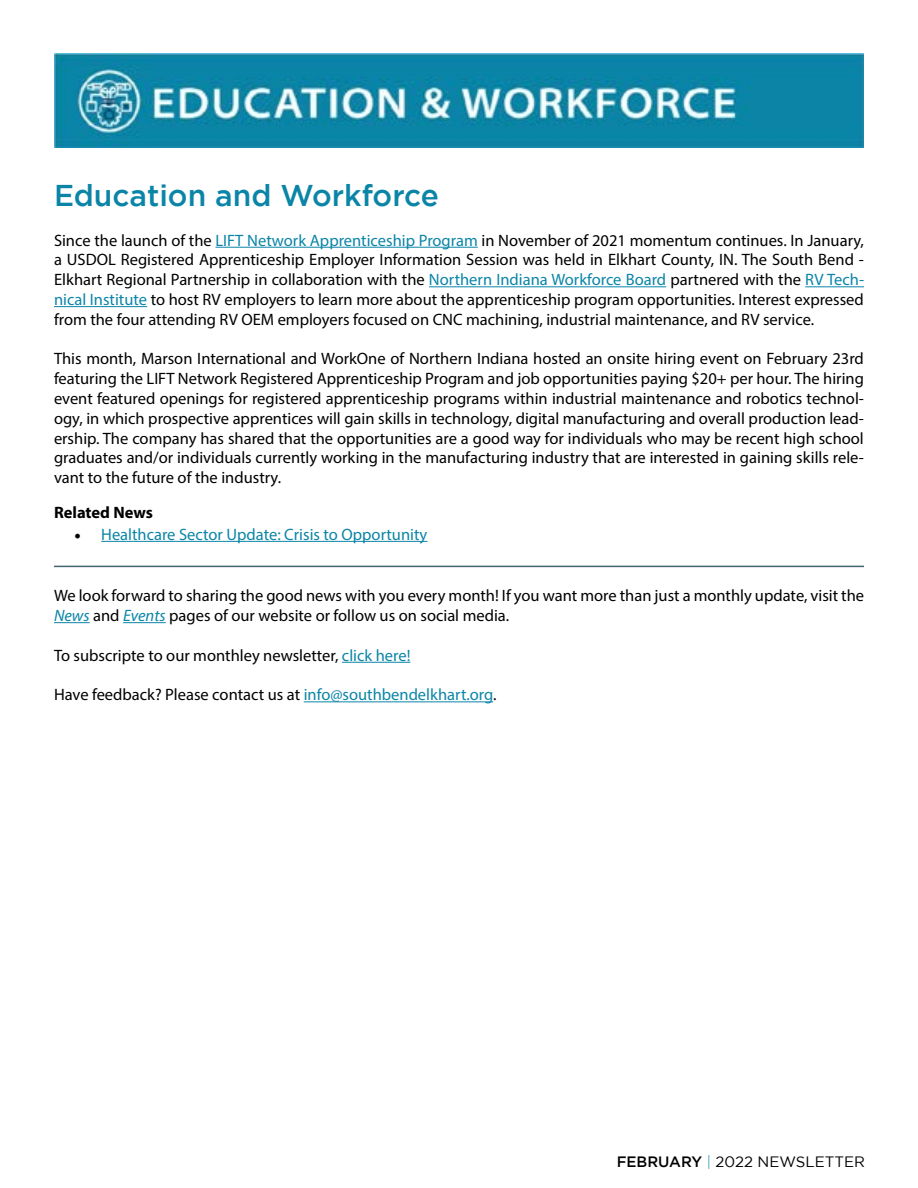
<style>
.page{position:relative;width:918px;height:1188px;background:#fff}
.page>*{position:absolute;margin:0;border:0;box-sizing:border-box;transform-origin:0 0}
.t1{font:500 30px "Gotham";color:#0b85a7}
.t2{font:16.5px/19.8px "Myriad Pro";color:#000;text-align:justify}
.t3{font:16.5px "Myriad Pro";color:#0b85a7}
.t4{font:700 16.5px "Myriad Pro";letter-spacing:-.005em;color:#000}
.t5{font:15px "Gotham";color:#000}
.s1{color:#0b85a7}
.s2{font-family:"Minion Pro";font-size:18px;color:#000}
.s3{font-style:italic;color:#0b85a7}
.s4{font-weight:500}
.s5{font-weight:300;color:#1185a6}
</style>
<div class="page">
<hr style="left:216px;top:247px;width:262px;height:1px;background:#0b85a7">
<hr style="left:429px;top:286px;width:237px;height:1px;background:#0b85a7">
<hr style="left:805px;top:286px;width:59px;height:1px;background:#0b85a7">
<hr style="left:54px;top:306px;width:93px;height:1px;background:#0b85a7">
<hr style="left:101px;top:541px;width:326px;height:1px;background:#0b85a7">
<img style="left:54px;top:54px;width:810px;height:94px">
<hr style="left:54px;top:622px;width:36px;height:1px;background:#0b85a7">
<hr style="left:123px;top:622px;width:43px;height:1px;background:#0b85a7">
<hr style="left:342px;top:662px;width:68px;height:1px;background:#0b85a7">
<hr style="left:304px;top:701px;width:189px;height:1px;background:#0b85a7">
<hr style="left:54px;top:566px;width:810px;height:1px;background:#436570">
<h1 class="t1" style="left:54px;top:178px;width:387px">Education and Workforce</h1>
<p class="t2" style="left:54px;top:230px;width:812px">Since the launch of the <span class="s1">LIFT Network Apprenticeship Program</span> in November of 2021 momentum continues. In January, a USDOL Registered Apprenticeship Employer Information Session was held in Elkhart County, IN. The South Bend - Elkhart Regional Partnership in collaboration with the <span class="s1">Northern Indiana Workforce Board</span> partnered with the <span class="s1">RV Tech&shy;nical Institute</span> to host RV employers to learn more about the apprenticeship program opportunities. Interest expressed from the four attending RV OEM employers focused on CNC machining, industrial maintenance, and RV service.</p>
<p class="t2" style="left:54px;top:349px;width:812px">This month, Marson International and WorkOne of Northern Indiana hosted an onsite hiring event on February 23rd featuring the LIFT Network Registered Apprenticeship Program and job opportunities paying $20+ per hour. The hiring event featured openings for registered apprenticeship programs within industrial maintenance and robotics technol&shy;ogy, in which prospective apprentices will gain skills in technology, digital manufacturing and overall production lead&shy;ership. The company has shared that the opportunities are a good way for individuals who may be recent high school graduates and/or individuals currently working in the manufacturing industry that are interested in gaining skills rele&shy;vant to the future of the industry.</p>
<p class="t4" style="left:54px;top:502px;width:100px">Related News</p>
<p class="t3" style="left:74px;top:524px;width:355px"><span class="s2">•</span> Healthcare Sector Update: Crisis to Opportunity</p>
<p class="t2" style="left:54px;top:586px;width:812px">We look forward to sharing the good news with you every month! If you want more than just a monthly update, visit the<br><span class="s3">News</span> and <span class="s3">Events</span> pages of our website or follow us on social media.</p>
<p class="t2" style="left:54px;top:645px;width:358px">To subscripte to our monthley newsletter, <span class="s1">click here!</span></p>
<p class="t2" style="left:54px;top:685px;width:444px">Have feedback? Please contact us at <span class="s1">info@southbendelkhart.org</span>.</p>
<p class="t5" style="left:617px;top:1154px;width:250px"><span class="s4">FEBRUARY</span> <span class="s5">|</span> 2022 NEWSLETTER</p>
</div>
